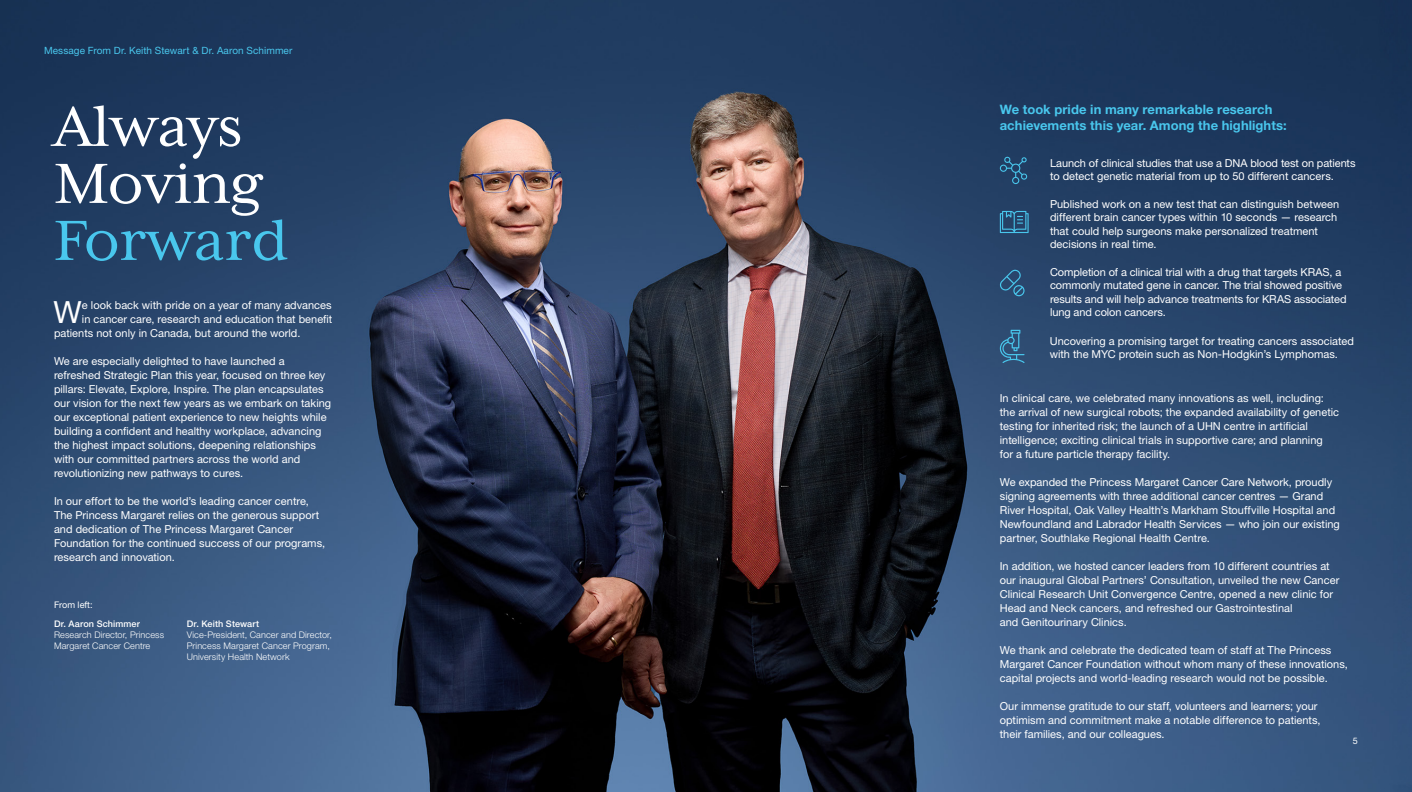
<style>
.page{position:relative;width:1412px;height:792px;background:#fff}
.page>*{position:absolute;margin:0;border:0;box-sizing:border-box;transform-origin:0 0}
.t1{font:65px/57px "Mrs Eaves XL Serif OT";color:#fff}
.t2{font:65px "Mrs Eaves XL Serif OT";color:#49c7ed}
.t3{font:30.6px "Helvetica Neue LT Std";color:#fff}
.t4{font:700 13px/15.6px "Helvetica Neue LT Std";letter-spacing:.005em;color:#49c7ed}
.t5{font:11px/14px "Helvetica Neue LT Std";color:#fff}
.t6{font:10px "Helvetica Neue LT Std";letter-spacing:.005em;color:#49c7ed}
.t7{font:300 9.1px/10.9px "Helvetica Neue LT Std";letter-spacing:.01em;color:#fff}
.t8{font:500 9.1px "Helvetica Neue LT Std";letter-spacing:.01em;color:#fff}
.t9{font:9.1px "Helvetica Neue LT Std";color:#fff}
.t10{font:9px "Helvetica Neue LT Std";color:#fff}
</style>
<div class="page">
<img style="left:0;top:0;width:1412px;height:792px">
<svg style="left:1000px;top:211px;width:28px;height:22px"></svg>
<svg style="left:1000px;top:269px;width:24px;height:27px"></svg>
<svg style="left:1000px;top:157px;width:27px;height:27px"></svg>
<svg style="left:1000px;top:330px;width:24px;height:33px"></svg>
<p class="t6" style="left:44px;top:44px;width:250px">Message From Dr. Keith Stewart &amp; Dr. Aaron Schimmer</p>
<h1 class="t1" style="left:54px;top:98px;width:209px">Always<br>Moving</h1>
<h1 class="t2" style="left:54px;top:205px;width:236px">Forward</h1>
<h2 class="t3" style="left:54px;top:293px;width:30px">W</h2>
<p class="t5" style="left:82px;top:298px;width:251px">e look back with pride on a year of many advances</p>
<p class="t5" style="left:82px;top:312px;width:252px">in cancer care, research and education that benefit</p>
<p class="t5" style="left:54px;top:326px;width:248px">patients not only in Canada, but around the world.</p>
<p class="t5" style="left:54px;top:354px;width:279px">We are especially delighted to have launched a refreshed Strategic Plan this year, focused on three key pillars: Elevate, Explore, Inspire. The plan encapsulates our vision for the next few years as we embark on taking our exceptional patient experience to new heights while building a confident and healthy workplace, advancing the highest impact solutions, deepening relationships with our committed partners across the world and revolutionizing new pathways to cures.</p>
<p class="t5" style="left:54px;top:494px;width:273px">In our effort to be the world’s leading cancer centre, The Princess Margaret relies on the generous support and dedication of The Princess Margaret Cancer Foundation for the continued success of our programs, research and innovation.</p>
<p class="t9" style="left:54px;top:600px;width:40px">From left:</p>
<p class="t8" style="left:54px;top:618px;width:87px">Dr. Aaron Schimmer</p>
<p class="t7" style="left:54px;top:629px;width:112px">Research Director, Princess<br>Margaret Cancer Centre</p>
<p class="t8" style="left:187px;top:618px;width:74px">Dr. Keith Stewart</p>
<p class="t7" style="left:187px;top:629px;width:147px">Vice-President, Cancer and Director,<br>Princess Margaret Cancer Program,<br>University Health Network</p>
<p class="t4" style="left:1000px;top:102px;width:288px">We took pride in many remarkable research achievements this year. Among the highlights:</p>
<p class="t5" style="left:1050px;top:156px;width:307px;line-height:13.2px">Launch of clinical studies that use a DNA blood test on patients to detect genetic material from up to 50 different cancers.</p>
<p class="t5" style="left:1050px;top:197px;width:291px;line-height:13.2px">Published work on a new test that can distinguish between different brain cancer types within 10 seconds — research that could help surgeons make personalized treatment decisions in real time.</p>
<p class="t5" style="left:1050px;top:265px;width:298px;line-height:13.2px">Completion of a clinical trial with a drug that targets KRAS, a commonly mutated gene in cancer. The trial showed positive results and will help advance treatments for KRAS associated lung and colon cancers.</p>
<p class="t5" style="left:1050px;top:334px;width:306px;line-height:13.2px">Uncovering a promising target for treating cancers associated with the MYC protein such as Non-Hodgkin’s Lymphomas.</p>
<p class="t5" style="left:1000px;top:391px;width:341px">In clinical care, we celebrated many innovations as well, including: the arrival of new surgical robots; the expanded availability of genetic testing for inherited risk; the launch of a UHN centre in artificial intelligence; exciting clinical trials in supportive care; and planning<br>for a future particle therapy facility.</p>
<p class="t5" style="left:1000px;top:475px;width:341px">We expanded the Princess Margaret Cancer Care Network, proudly signing agreements with three additional cancer centres — Grand River Hospital, Oak Valley Health’s Markham Stouffville Hospital and Newfoundland and Labrador Health Services — who join our existing partner, Southlake Regional Health Centre.</p>
<p class="t5" style="left:1000px;top:559px;width:341px">In addition, we hosted cancer leaders from 10 different countries at our inaugural Global Partners’ Consultation, unveiled the new Cancer Clinical Research Unit Convergence Centre, opened a new clinic for Head and Neck cancers, and refreshed our Gastrointestinal<br>and Genitourinary Clinics.</p>
<p class="t5" style="left:1000px;top:643px;width:349px">We thank and celebrate the dedicated team of staff at The Princess<br>Margaret Cancer Foundation without whom many of these innovations, capital projects and world-leading research would not be possible.</p>
<p class="t5" style="left:1000px;top:699px;width:322px">Our immense gratitude to our staff, volunteers and learners; your optimism and commitment make a notable difference to patients, their families, and our colleagues.</p>
<p class="t10" style="left:1353px;top:736px;width:7px">5</p>
</div>
